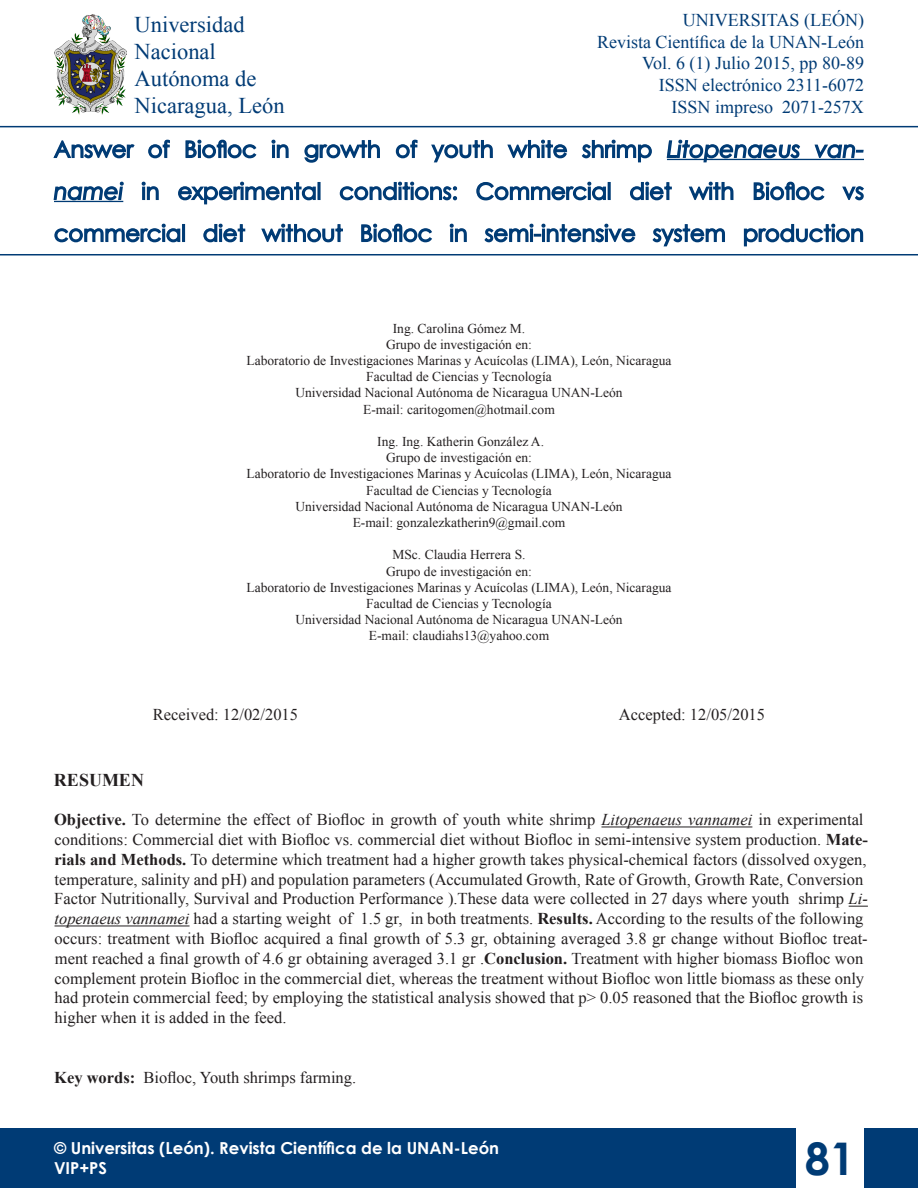
<style>
.page{position:relative;width:918px;height:1188px;background:#fff}
.page>*{position:absolute;margin:0;border:0;box-sizing:border-box;transform-origin:0 0}
.t1{font:700 45px "Century Gothic";color:#003b75}
.t2{font:22.5px/27px "Times New Roman";color:#003b75}
.t3{font:18px/21.6px "Times New Roman";color:#003b75;text-align:right}
.t4{font:700 18px "Times New Roman";color:#231f20}
.t5{font:16.5px/19.8px "Times New Roman";color:#231f20}
.t6{font:700 16.5px/19.8px "Century Gothic";color:#fff}
.t7{font:13.5px "Times New Roman";color:#231f20}
.s1{font-weight:700}
.s2{font-style:italic}
</style>
<div class="page">
<hr style="left:0;top:126px;width:918px;height:1px;background:#003b75">
<hr style="left:0;top:254px;width:918px;height:1px;background:#003b75">
<div style="left:0;top:1128px;width:796px;height:60px;background:#003b75"></div>
<div style="left:864px;top:1128px;width:54px;height:60px;background:#003b75"></div>
<img style="left:54px;top:15px;width:72px;height:100px">
<hr style="left:601px;top:827px;width:151px;height:1px;background:#231f20">
<svg style="left:849px;top:906px;width:19px;height:1px"></svg>
<hr style="left:55px;top:926px;width:135px;height:1px;background:#231f20">
<hr style="left:667px;top:159px;width:197px;height:1px;background:#003b75">
<hr style="left:54px;top:201px;width:69px;height:1px;background:#003b75">
<svg style="left:53px;top:140px;width:82px;height:19px"></svg>
<svg style="left:148px;top:139px;width:22px;height:20px"></svg>
<svg style="left:185px;top:139px;width:72px;height:20px"></svg>
<svg style="left:271px;top:139px;width:18px;height:19px"></svg>
<svg style="left:304px;top:140px;width:76px;height:23px"></svg>
<svg style="left:395px;top:139px;width:23px;height:20px"></svg>
<svg style="left:431px;top:140px;width:62px;height:23px"></svg>
<svg style="left:507px;top:139px;width:61px;height:20px"></svg>
<svg style="left:581px;top:139px;width:71px;height:24px"></svg>
<svg style="left:666px;top:125px;width:135px;height:38px"></svg>
<svg style="left:813px;top:144px;width:51px;height:15px"></svg>
<svg style="left:53px;top:181px;width:71px;height:20px"></svg>
<svg style="left:141px;top:181px;width:18px;height:19px"></svg>
<svg style="left:178px;top:181px;width:138px;height:24px"></svg>
<div style="left:318px;top:182px;width:3px;height:18px;border:2px solid #003b75"></div>
<svg style="left:339px;top:181px;width:119px;height:20px"></svg>
<svg style="left:476px;top:181px;width:130px;height:20px"></svg>
<div style="left:608px;top:182px;width:3px;height:18px;border:2px solid #003b75"></div>
<svg style="left:630px;top:181px;width:42px;height:20px"></svg>
<svg style="left:688px;top:181px;width:46px;height:19px"></svg>
<svg style="left:753px;top:181px;width:72px;height:20px"></svg>
<svg style="left:842px;top:186px;width:22px;height:15px"></svg>
<svg style="left:54px;top:223px;width:127px;height:20px"></svg>
<div style="left:182px;top:224px;width:3px;height:18px;border:2px solid #003b75"></div>
<svg style="left:203px;top:223px;width:43px;height:20px"></svg>
<svg style="left:261px;top:223px;width:82px;height:20px"></svg>
<svg style="left:361px;top:223px;width:71px;height:20px"></svg>
<svg style="left:449px;top:223px;width:18px;height:19px"></svg>
<svg style="left:484px;top:223px;width:152px;height:20px"></svg>
<svg style="left:652px;top:224px;width:73px;height:23px"></svg>
<svg style="left:743px;top:223px;width:121px;height:24px"></svg>
<h2 class="t2" style="left:135px;top:10px;width:151px">Universidad<br>Nacional<br>Autónoma de<br>Nicaragua, León</h2>
<p class="t3" style="left:597px;top:9px;width:268px">UNIVERSITAS (LEÓN)<br>Revista Científica de la UNAN-León<br>Vol. 6 (1) Julio 2015, pp 80-89<br>ISSN electrónico 2311-6072<br>ISSN impreso 2071-257X</p>
<p class="t7" style="left:393px;top:319px;width:134px">Ing. Carolina Gómez M.</p>
<p class="t7" style="left:386px;top:335px;width:147px">Grupo de investigación en:</p>
<p class="t7" style="left:246px;top:351px;width:427px">Laboratorio de Investigaciones Marinas y Acuícolas (LIMA), León, Nicaragua</p>
<p class="t7" style="left:366px;top:367px;width:187px">Facultad de Ciencias y Tecnología</p>
<p class="t7" style="left:295px;top:383px;width:329px">Universidad Nacional Autónoma de Nicaragua UNAN-León</p>
<p class="t7" style="left:363px;top:400px;width:193px">E-mail: caritogomen@hotmail.com</p>
<p class="t7" style="left:377px;top:432px;width:168px">Ing. Ing. Katherin González A.</p>
<p class="t7" style="left:386px;top:448px;width:147px">Grupo de investigación en:</p>
<p class="t7" style="left:246px;top:464px;width:427px">Laboratorio de Investigaciones Marinas y Acuícolas (LIMA), León, Nicaragua</p>
<p class="t7" style="left:366px;top:481px;width:187px">Facultad de Ciencias y Tecnología</p>
<p class="t7" style="left:295px;top:497px;width:329px">Universidad Nacional Autónoma de Nicaragua UNAN-León</p>
<p class="t7" style="left:353px;top:513px;width:214px">E-mail: gonzalezkatherin9@gmail.com</p>
<p class="t7" style="left:392px;top:545px;width:135px">MSc. Claudia Herrera S.</p>
<p class="t7" style="left:386px;top:562px;width:147px">Grupo de investigación en:</p>
<p class="t7" style="left:246px;top:578px;width:427px">Laboratorio de Investigaciones Marinas y Acuícolas (LIMA), León, Nicaragua</p>
<p class="t7" style="left:366px;top:594px;width:187px">Facultad de Ciencias y Tecnología</p>
<p class="t7" style="left:295px;top:610px;width:329px">Universidad Nacional Autónoma de Nicaragua UNAN-León</p>
<p class="t7" style="left:369px;top:626px;width:182px">E-mail: claudiahs13@yahoo.com</p>
<p class="t5" style="left:153px;top:704px;width:147px">Received: 12/02/2015</p>
<p class="t5" style="left:619px;top:704px;width:148px">Accepted: 12/05/2015</p>
<p class="t4" style="left:54px;top:767px;width:91px">RESUMEN</p>
<p class="t5" style="left:54px;top:809px;width:815px"><span class="s1">Objective.</span> To determine the effect of Biofloc in growth of youth white shrimp <span class="s2">Litopenaeus vannamei</span> in experimental conditions: Commercial diet with Biofloc vs. commercial diet without Biofloc in semi-intensive system production. <span class="s1">Mate&shy;rials and Methods.</span> To determine which treatment had a higher growth takes physical-chemical factors (dissolved oxygen, temperature, salinity and pH) and population parameters (Accumulated Growth, Rate of Growth, Growth Rate, Conversion Factor Nutritionally, Survival and Production Performance ).These data were collected in 27 days where youth shrimp <span class="s2">Li&shy;topenaeus vannamei</span> had a starting weight of 1.5 gr, in both treatments. <span class="s1">Results.</span> According to the results of the following occurs: treatment with Biofloc acquired a final growth of 5.3 gr, obtaining averaged 3.8 gr change without Biofloc treat&shy;ment reached a final growth of 4.6 gr obtaining averaged 3.1 gr .<span class="s1">Conclusion.</span> Treatment with higher biomass Biofloc won complement protein Biofloc in the commercial diet, whereas the treatment without Biofloc won little biomass as these only had protein commercial feed; by employing the statistical analysis showed that p&gt; 0.05 reasoned that the Biofloc growth is higher when it is added in the feed.</p>
<p class="t5" style="left:54px;top:1067px;width:304px"><span class="s1">Key words:</span> Biofloc, Youth shrimps farming.</p>
<p class="t6" style="left:54px;top:1137px;width:447px">© Universitas (León). Revista Científica de la UNAN-León<br>VIP+PS</p>
<h1 class="t1" style="left:805px;top:1124px;width:52px">81</h1>
</div>
